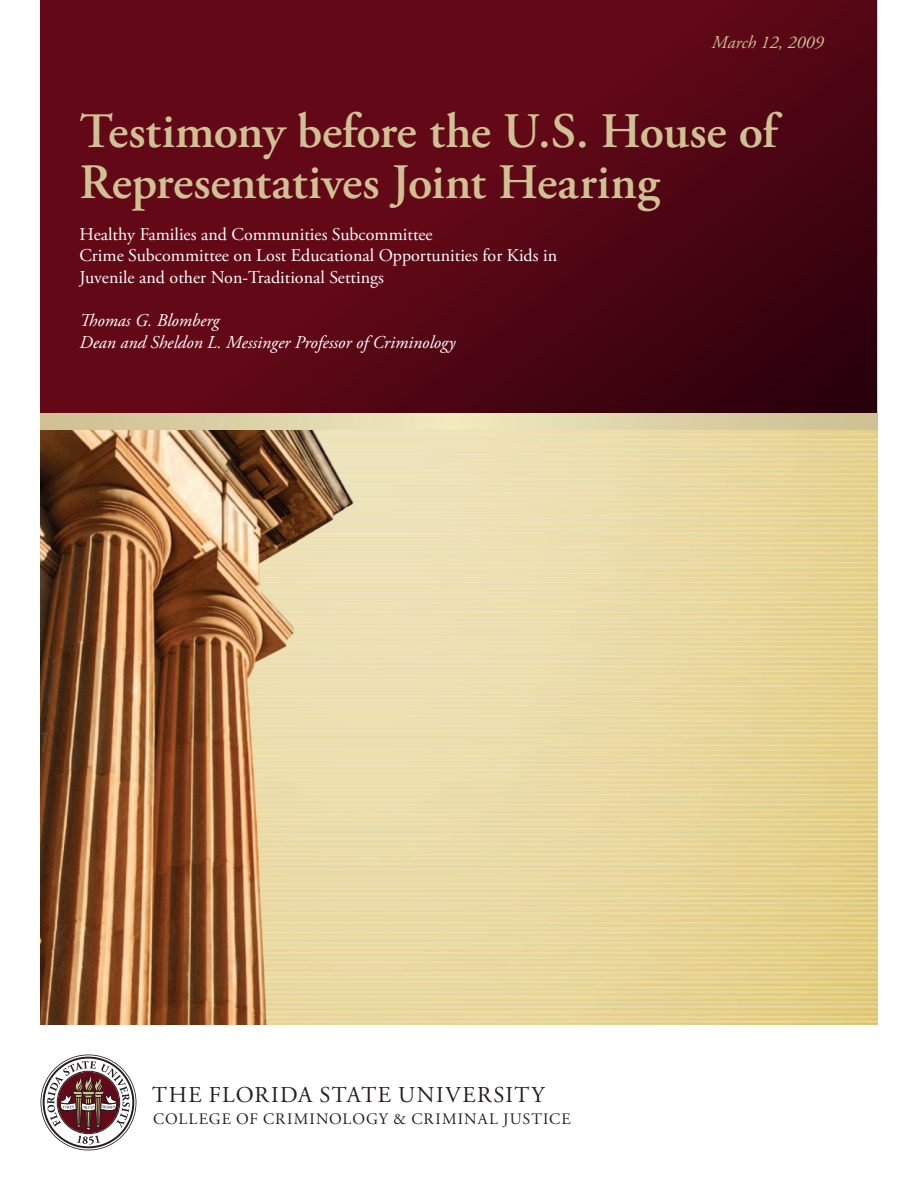
<style>
.page{position:relative;width:918px;height:1188px;background:#fff}
.page>*{position:absolute;margin:0;border:0;box-sizing:border-box;transform-origin:0 0}
.t1{font:600 49.5px/51px "Adobe Garamond Pro";letter-spacing:-.005em;color:#cfc193}
.t2{font:22.65px "Adobe Garamond Pro";letter-spacing:.06em;color:#231f20}
.t3{font:18px/21.6px "Adobe Garamond Pro";color:#fff}
.t4{font:italic 18px "Adobe Garamond Pro";color:#fff}
.t5{font:italic 18px "Adobe Garamond Pro";color:#cfc193}
.t6{font:16.05px "Adobe Garamond Pro";letter-spacing:.06em;color:#231f20}
</style>
<div class="page">
<img style="left:362px;top:430px;width:516px;height:594px">
<img style="left:40px;top:430px;width:322px;height:594px">
<svg style="left:40px;top:0;width:838px;height:413px;background:#570614"></svg>
<svg style="left:40px;top:1054px;width:96px;height:96px"></svg>
<svg style="left:40px;top:413px;width:838px;height:17px;background:#ddd3a7"></svg>
<p class="t5" style="left:712px;top:31px;width:113px">March 12, 2009</p>
<p class="t1" style="left:80px;top:106px;width:699px">Testimony before the U.S. House of<br>Representatives Joint Hearing</p>
<p class="t3" style="left:80px;top:224px;width:355px">Healthy Families and Communities Subcommittee</p>
<p class="t3" style="left:80px;top:245px;width:479px">Crime Subcommittee on Lost Educational Opportunities for Kids in<br>Juvenile and other Non-Traditional Settings</p>
<p class="t4" style="left:80px;top:310px;width:142px">Thomas G. Blomberg</p>
<p class="t4" style="left:80px;top:331px;width:378px">Dean and Sheldon L. Messinger Professor of Criminology</p>
<p class="t2" style="left:152px;top:1081px;width:394px">THE FLORIDA STATE UNIVERSITY</p>
<p class="t6" style="left:153px;top:1109px;width:419px">COLLEGE OF CRIMINOLOGY &amp; CRIMINAL JUSTICE</p>
</div>
